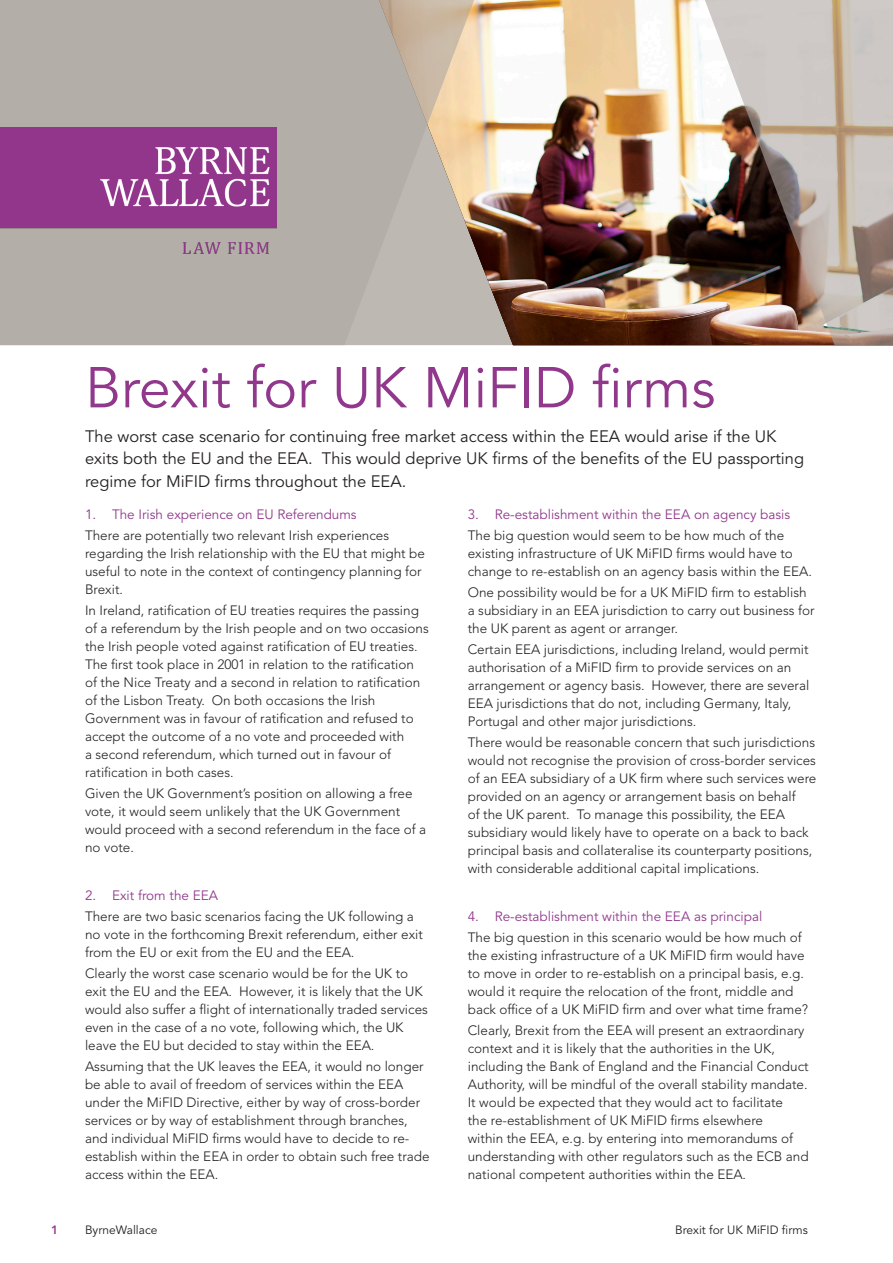
<style>
.page{position:relative;width:893px;height:1263px;background:#fff}
.page>*{position:absolute;margin:0;border:0;box-sizing:border-box;transform-origin:0 0}
.t1{font:57px "Avenir LT Std";color:#91388c}
.t2{font:16.5px/22.5px "Avenir LT Std";color:#231f20}
.t3{font:300 13.5px/18px "Avenir LT Std";color:#231f20}
.t4{font:13.5px "Avenir LT Std";color:#91388c}
.t5{font:12px "Avenir LT Std";color:#231f20}
.t6{font:800 12px "Avenir LT Std";color:#91388c}
</style>
<div class="page">
<img style="left:474px;top:0;width:231px;height:345px">
<svg style="left:0;top:0;width:474px;height:345px;background:#b8b0a8"></svg>
<img style="left:0;top:128px;width:276px;height:125px">
<img style="left:705px;top:0;width:188px;height:345px">
<p class="t1" style="left:85px;top:355px;width:632px">Brexit for UK MiFID firms</p>
<p class="t2" style="left:85px;top:425px;width:721px">The worst case scenario for continuing free market access within the EEA would arise if the UK exits both the EU and the EEA. This would deprive UK firms of the benefits of the EU passporting regime for MiFID firms throughout the EEA.</p>
<p class="t4" style="left:85px;top:507px;width:273px">1. The Irish experience on EU Referendums</p>
<p class="t3" style="left:85px;top:527px;width:341px">There are potentially two relevant Irish experiences regarding the Irish relationship with the EU that might be useful to note in the context of contingency planning for Brexit.</p>
<p class="t3" style="left:85px;top:602px;width:345px">In Ireland, ratification of EU treaties requires the passing of a referendum by the Irish people and on two occasions the Irish people voted against ratification of EU treaties.<br>The first took place in 2001 in relation to the ratification of the Nice Treaty and a second in relation to ratification of the Lisbon Treaty. On both occasions the Irish Government was in favour of ratification and refused to accept the outcome of a no vote and proceeded with<br>a second referendum, which turned out in favour of ratification in both cases.</p>
<p class="t3" style="left:85px;top:785px;width:343px">Given the UK Government’s position on allowing a free vote, it would seem unlikely that the UK Government would proceed with a second referendum in the face of a no vote.</p>
<p class="t4" style="left:85px;top:888px;width:135px">2. Exit from the EEA</p>
<p class="t3" style="left:85px;top:908px;width:339px">There are two basic scenarios facing the UK following a no vote in the forthcoming Brexit referendum, either exit from the EU or exit from the EU and the EEA.</p>
<p class="t3" style="left:85px;top:965px;width:344px">Clearly the worst case scenario would be for the UK to exit the EU and the EEA. However, it is likely that the UK would also suffer a flight of internationally traded services even in the case of a no vote, following which, the UK leave the EU but decided to stay within the EEA.</p>
<p class="t3" style="left:85px;top:1058px;width:346px">Assuming that the UK leaves the EEA, it would no longer be able to avail of freedom of services within the EEA under the MiFID Directive, either by way of cross-border services or by way of establishment through branches, and individual MiFID firms would have to decide to re&shy;establish within the EEA in order to obtain such free trade access within the EEA.</p>
<p class="t4" style="left:468px;top:507px;width:324px">3. Re-establishment within the EEA on agency basis</p>
<p class="t3" style="left:468px;top:527px;width:346px">The big question would seem to be how much of the existing infrastructure of UK MiFID firms would have to change to re-establish on an agency basis within the EEA.</p>
<p class="t3" style="left:468px;top:584px;width:348px">One possibility would be for a UK MiFID firm to establish a subsidiary in an EEA jurisdiction to carry out business for the UK parent as agent or arranger.</p>
<p class="t3" style="left:468px;top:641px;width:343px">Certain EEA jurisdictions, including Ireland, would permit authorisation of a MiFID firm to provide services on an arrangement or agency basis. However, there are several EEA jurisdictions that do not, including Germany, Italy, Portugal and other major jurisdictions.</p>
<p class="t3" style="left:468px;top:734px;width:350px">There would be reasonable concern that such jurisdictions would not recognise the provision of cross-border services of an EEA subsidiary of a UK firm where such services were provided on an agency or arrangement basis on behalf<br>of the UK parent. To manage this possibility, the EEA subsidiary would likely have to operate on a back to back principal basis and collateralise its counterparty positions, with considerable additional capital implications.</p>
<p class="t4" style="left:468px;top:909px;width:296px">4. Re-establishment within the EEA as principal</p>
<p class="t3" style="left:468px;top:929px;width:342px">The big question in this scenario would be how much of the existing infrastructure of a UK MiFID firm would have to move in order to re-establish on a principal basis, e.g. would it require the relocation of the front, middle and back office of a UK MiFID firm and over what time frame?</p>
<p class="t3" style="left:468px;top:1022px;width:342px">Clearly, Brexit from the EEA will present an extraordinary context and it is likely that the authorities in the UK, including the Bank of England and the Financial Conduct Authority, will be mindful of the overall stability mandate.<br>It would be expected that they would act to facilitate<br>the re-establishment of UK MiFID firms elsewhere<br>within the EEA, e.g. by entering into memorandums of understanding with other regulators such as the ECB and national competent authorities within the EEA.</p>
<p class="t6" style="left:51px;top:1222px;width:9px">1</p>
<p class="t5" style="left:85px;top:1223px;width:74px">ByrneWallace</p>
<p class="t5" style="left:675px;top:1223px;width:134px">Brexit for UK MiFID firms</p>
</div>
